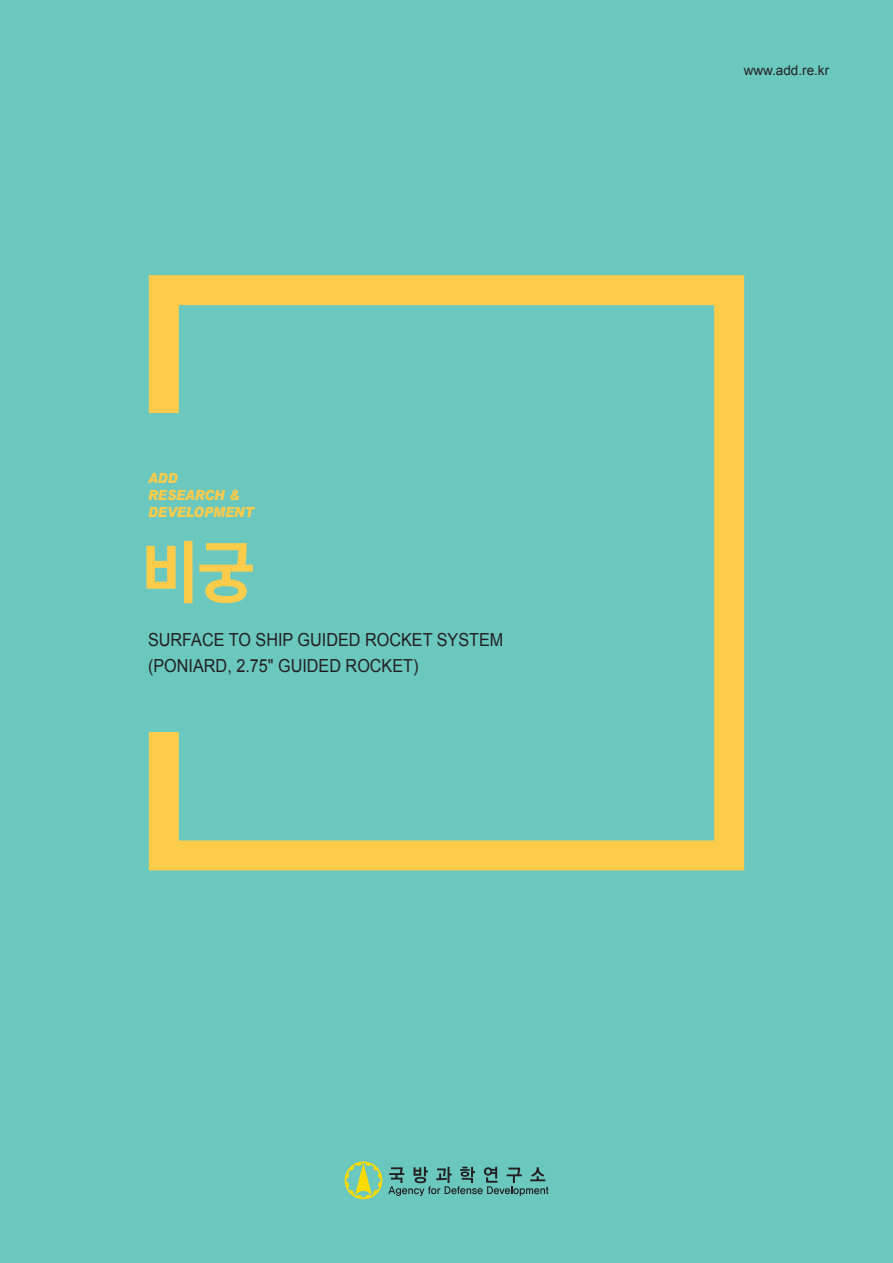
<style>
.page{position:relative;width:893px;height:1263px;background:#6bc8be}
.page>*{position:absolute;margin:0;border:0;box-sizing:border-box;transform-origin:0 0}
.t1{font:700 67.5px "Noto Sans CJ Kkr";color:#fecc4b;scale:.95 1}
.t2{font:18px "Arial";color:#231f20;scale:.9 1}
.t3{font:italic 900 13.95px "Arial";color:#fecc4b;scale:.9 1}
.t4{font:13.5px "Arial";color:#231f20}
</style>
<div class="page">
<svg style="left:345px;top:1161px;width:37px;height:38px"></svg>
<svg style="left:388px;top:1167px;width:160px;height:29px"></svg>
<div style="left:149px;top:275px;width:595px;height:595px;border:30px solid #fecc4b"></div>
<div style="left:140px;top:414px;width:107px;height:318px;background:#6bc8be"></div>
<p class="t3" style="left:148px;top:469px;width:34px">ADD</p>
<p class="t3" style="left:148px;top:486px;width:104px">RESEARCH &amp;</p>
<p class="t3" style="left:148px;top:503px;width:119px">DEVELOPMENT</p>
<p class="t1" style="left:141px;top:534px;width:122px">비궁</p>
<p class="t2" style="left:148px;top:628px;width:396px">SURFACE TO SHIP GUIDED ROCKET SYSTEM</p>
<p class="t2" style="left:148px;top:654px;width:302px">(PONIARD, 2.75" GUIDED ROCKET)</p>
<p class="t4" style="left:744px;top:62px;width:87px">www.add.re.kr</p>
</div>
